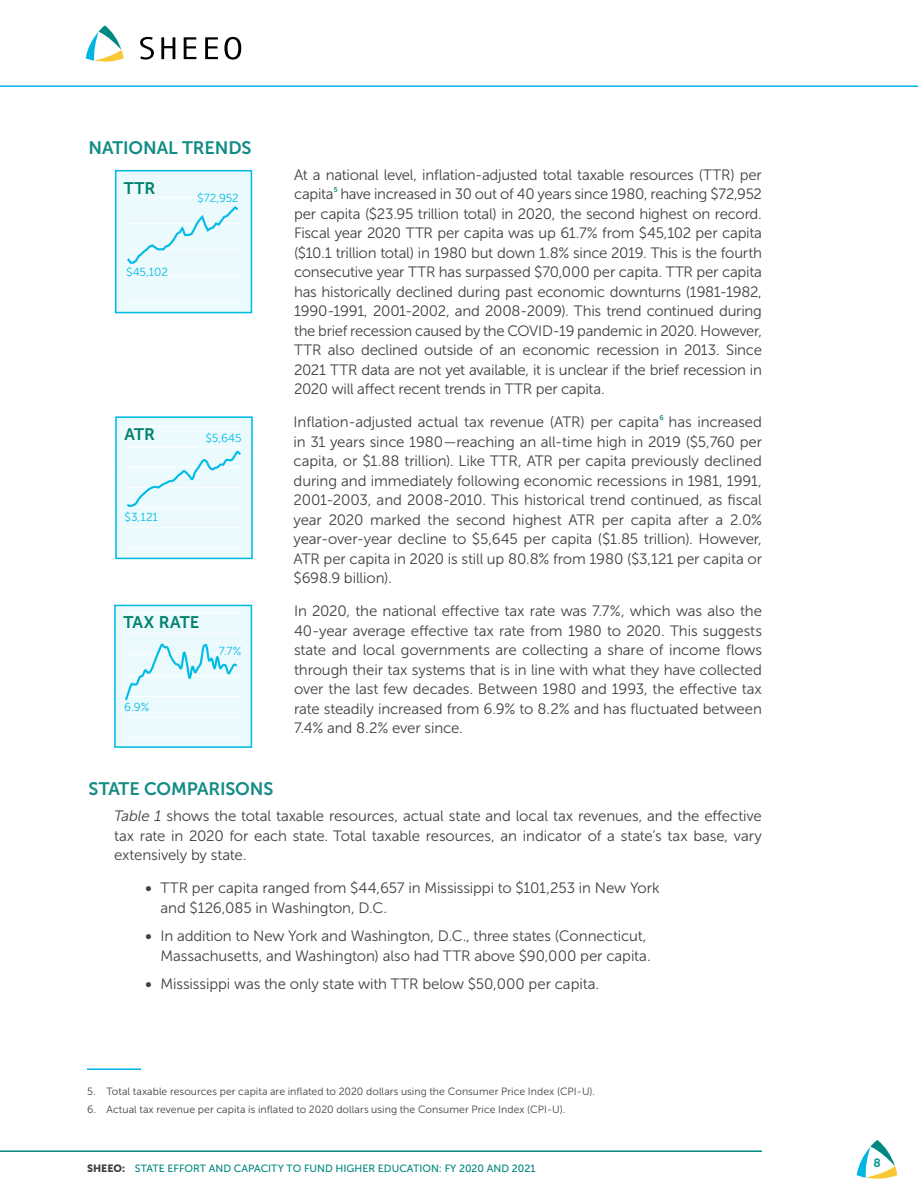
<style>
.page{position:relative;width:918px;height:1188px;background:#fff}
.page>*{position:absolute;margin:0;border:0;box-sizing:border-box;transform-origin:0 0}
.t1{font:18px "Museo Sans 700";letter-spacing:-.005em;color:#148c86}
.t2{font:16.8px "Museo Sans 700";color:#00816e}
.t3{font:16.65px "Museo Sans 700";color:#00816e}
.t4{font:15px/19.5px "Museo Sans 300";letter-spacing:-.01em;color:#414042;text-align:justify}
.t5{font:12px "Museo Sans 700";color:#009590}
.t6{font:11.7px "Museo Sans 300";letter-spacing:-.01em;color:#02bce4}
.t7{font:11.55px "Museo Sans 300";color:#02bce4}
.t8{font:10.5px "Museo Sans 300";letter-spacing:.005em;color:#414042}
.t9{font:10.5px "Museo Sans 500";color:#008882}
.t10{font:7.05px "Museo Sans 700";color:#148c86}
.s1{font-style:italic}
.s2{font-family:"Museo Sans 700"}
.s3{font-family:"Museo Sans 900";color:#414042}
</style>
<div class="page">
<hr style="left:0;top:1150px;width:762px;height:2px;background:#008882">
<svg style="left:86px;top:25px;width:38px;height:37px"></svg>
<svg style="left:140px;top:37px;width:14px;height:23px"></svg>
<svg style="left:161px;top:37px;width:14px;height:22px"></svg>
<svg style="left:184px;top:37px;width:12px;height:22px"></svg>
<svg style="left:205px;top:37px;width:13px;height:22px"></svg>
<svg style="left:224px;top:37px;width:17px;height:23px"></svg>
<svg style="left:857px;top:1140px;width:40px;height:39px"></svg>
<hr style="left:0;top:85px;width:918px;height:2px;background:#00b7e3">
<hr style="left:87px;top:1068px;width:54px;height:2px;background:#00b7e3">
<div style="left:115px;top:170px;width:136px;height:142px;background:#ebfafd"></div>
<hr style="left:125px;top:302px;width:115px;height:1px;background:#fff">
<hr style="left:125px;top:276px;width:115px;height:1px;background:#fff">
<hr style="left:125px;top:197px;width:115px;height:1px;background:#fff">
<div style="left:115px;top:170px;width:137px;height:143px;border:2px solid #02bce4"></div>
<svg style="left:125px;top:206px;width:115px;height:58px"></svg>
<div style="left:116px;top:417px;width:136px;height:141px;background:#ebfafd"></div>
<hr style="left:126px;top:547px;width:116px;height:1px;background:#fff">
<hr style="left:126px;top:527px;width:116px;height:1px;background:#fff">
<hr style="left:126px;top:447px;width:116px;height:1px;background:#fff">
<hr style="left:126px;top:426px;width:116px;height:1px;background:#fff">
<div style="left:115px;top:416px;width:138px;height:143px;border:2px solid #02bce4"></div>
<svg style="left:126px;top:450px;width:116px;height:58px"></svg>
<div style="left:115px;top:605px;width:136px;height:142px;background:#ebfafd"></div>
<hr style="left:125px;top:737px;width:115px;height:1px;background:#fff">
<hr style="left:125px;top:717px;width:115px;height:1px;background:#fff">
<hr style="left:125px;top:696px;width:115px;height:1px;background:#fff">
<hr style="left:125px;top:675px;width:115px;height:1px;background:#fff">
<hr style="left:125px;top:654px;width:115px;height:1px;background:#fff">
<hr style="left:125px;top:633px;width:115px;height:1px;background:#fff">
<hr style="left:125px;top:613px;width:115px;height:1px;background:#fff">
<div style="left:114px;top:605px;width:138px;height:143px;border:2px solid #02bce4"></div>
<svg style="left:125px;top:643px;width:112px;height:58px"></svg>
<p class="t1" style="left:88px;top:137px;width:164px">NATIONAL TRENDS</p>
<p class="t3" style="left:124px;top:179px;width:33px">TTR</p>
<p class="t6" style="left:126px;top:266px;width:43px">$45,102</p>
<p class="t6" style="left:197px;top:192px;width:43px">$72,952</p>
<p class="t6" style="left:200px;top:194px;width:43px">$70,702</p>
<p class="t3" style="left:125px;top:425px;width:32px">ATR</p>
<p class="t7" style="left:206px;top:432px;width:38px">$5,645</p>
<p class="t7" style="left:125px;top:511px;width:35px">$3,121</p>
<p class="t7" style="left:128px;top:512px;width:37px">$2,993</p>
<p class="t2" style="left:124px;top:613px;width:77px">TAX RATE</p>
<p class="t6" style="left:124px;top:701px;width:26px">6.9%</p>
<p class="t6" style="left:219px;top:645px;width:24px">7.7%</p>
<p class="t4" style="left:294px;top:165px;width:469px">At a national level, inflation-adjusted total taxable resources (TTR) per capita have increased in 30 out of 40 years since 1980, reaching $72,952</p>
<p class="t10" style="left:334px;top:186px;width:5px">5</p>
<p class="t4" style="left:294px;top:204px;width:470px">per capita ($23.95 trillion total) in 2020, the second highest on record.<br>Fiscal year 2020 TTR per capita was up 61.7% from $45,102 per capita ($10.1 trillion total) in 1980 but down 1.8% since 2019. This is the fourth consecutive year TTR has surpassed $70,000 per capita. TTR per capita has historically declined during past economic downturns (1981-1982, 1990-1991, 2001-2002, and 2008-2009). This trend continued during the brief recession caused by the COVID-19 pandemic in 2020. However, TTR also declined outside of an economic recession in 2013. Since 2021 TTR data are not yet available, it is unclear if the brief recession in 2020 will affect recent trends in TTR per capita.</p>
<p class="t4" style="left:294px;top:412px;width:367px">Inflation-adjusted actual tax revenue (ATR) per capita</p>
<p class="t10" style="left:660px;top:414px;width:6px">6</p>
<p class="t4" style="left:294px;top:412px;width:470px;text-indent:375px">has increased in 31 years since 1980—reaching an all-time high in 2019 ($5,760 per capita, or $1.88 trillion). Like TTR, ATR per capita previously declined during and immediately following economic recessions in 1981, 1991, 2001-2003, and 2008-2010. This historical trend continued, as fiscal year 2020 marked the second highest ATR per capita after a 2.0% year-over-year decline to $5,645 per capita ($1.85 trillion). However, ATR per capita in 2020 is still up 80.8% from 1980 ($3,121 per capita or $698.9 billion).</p>
<p class="t4" style="left:294px;top:601px;width:469px">In 2020, the national effective tax rate was 7.7%, which was also the 40-year average effective tax rate from 1980 to 2020. This suggests state and local governments are collecting a share of income flows through their tax systems that is in line with what they have collected over the last few decades. Between 1980 and 1993, the effective tax rate steadily increased from 6.9% to 8.2% and has fluctuated between 7.4% and 8.2% ever since.</p>
<p class="t1" style="left:88px;top:779px;width:186px">STATE COMPARISONS</p>
<p class="t4" style="left:114px;top:806px;width:650px"><span class="s1">Table 1</span> shows the total taxable resources, actual state and local tax revenues, and the effective tax rate in 2020 for each state. Total taxable resources, an indicator of a state’s tax base, vary extensively by state.</p>
<p class="t4" style="left:160px;top:878px;width:501px;text-indent:-15px"><span class="s2">•</span> TTR per capita ranged from $44,657 in Mississippi to $101,253 in New York and $126,085 in Washington, D.C.</p>
<p class="t4" style="left:145px;top:926px;width:507px;text-align:right"><span class="s2">•</span> In addition to New York and Washington, D.C., three states (Connecticut,<br>Massachusetts, and Washington) also had TTR above $90,000 per capita.</p>
<p class="t4" style="left:145px;top:975px;width:455px"><span class="s2">•</span> Mississippi was the only state with TTR below $50,000 per capita.</p>
<p class="t8" style="left:87px;top:1085px;width:510px">5. Total taxable resources per capita are inflated to 2020 dollars using the Consumer Price Index (CPI-U).</p>
<p class="t8" style="left:87px;top:1104px;width:480px">6. Actual tax revenue per capita is inflated to 2020 dollars using the Consumer Price Index (CPI-U).</p>
<p class="t9" style="left:87px;top:1163px;width:450px"><span class="s3">SHEEO:</span> STATE EFFORT AND CAPACITY TO FUND HIGHER EDUCATION: FY 2020 AND 2021</p>
<p class="t5" style="left:873px;top:1156px;width:9px">8</p>
</div>
